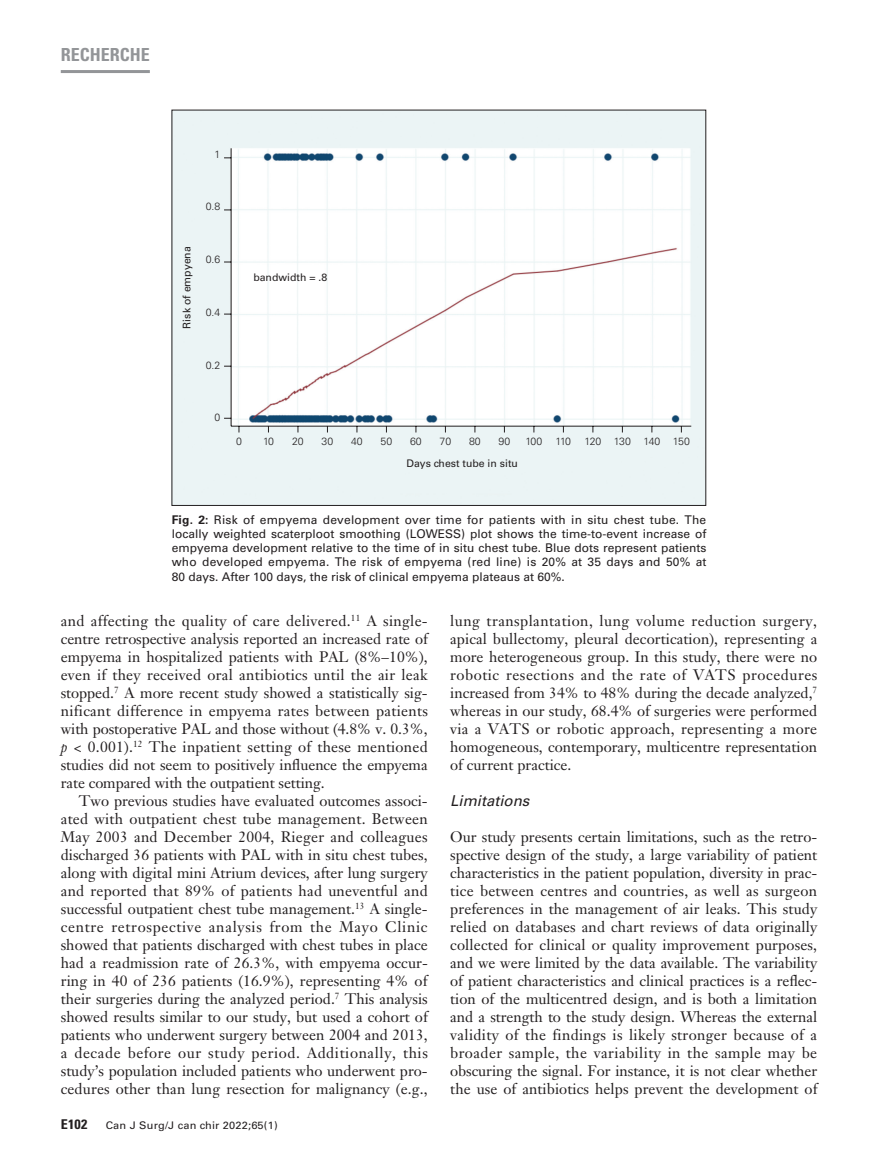
<style>
.page{position:relative;width:878px;height:1175px;background:#fff}
.page>*{position:absolute;margin:0;border:0;box-sizing:border-box;transform-origin:0 0}
.t1{font:700 condensed 18px "Univers LT Std";color:#939598}
.t2{font:15px/18px "Janson Text LT Std";letter-spacing:.005em;color:#231f20;text-align:justify}
.t3{font:italic 15px "Univers LT Std";color:#231f20}
.t4{font:700 condensed 13.5px "Univers LT Std";color:#231f20;scale:1.05 1}
.t5{font:12px/14.2px "Univers LT Std";color:#231f20;text-align:justify}
.t6{font:10.5px "Univers LT Std";color:#231f20}
.t7{font:300 10.5px "Univers LT Std";color:#231f20}
.t8{font:10.5px "Univers LT Std";color:#231f20;scale:1.05 1}
.t9{font:300 10.5px "Univers LT Std";letter-spacing:-.025em;color:#231f20}
.s1{font-weight:700}
.s2{font-style:italic}
</style>
<div class="page">
<hr style="left:61px;top:70px;width:89px;height:3px;background:#939598">
<img style="left:173px;top:112px;width:531px;height:392px">
<hr style="left:231px;top:148px;width:1px;height:278px;background:#231f20">
<hr style="left:231px;top:426px;width:460px;height:1px;background:#231f20">
<p class="t1" style="left:61px;top:44px;width:91px">RECHERCHE</p>
<p class="t7" style="left:214px;top:147px;width:7px">1</p>
<p class="t7" style="left:206px;top:200px;width:16px">0.8</p>
<p class="t6" style="left:180px;top:329px;width:84px;rotate:-90deg">Risk of empyena</p>
<p class="t7" style="left:206px;top:253px;width:16px">0.6</p>
<p class="t7" style="left:206px;top:306px;width:16px">0.4</p>
<p class="t7" style="left:206px;top:358px;width:16px">0.2</p>
<p class="t6" style="left:253px;top:271px;width:75px">bandwidth = .8</p>
<p class="t7" style="left:214px;top:411px;width:7px">0</p>
<p class="t7" style="left:236px;top:434px;width:7px">0</p>
<p class="t7" style="left:263px;top:434px;width:12px">10</p>
<p class="t7" style="left:292px;top:434px;width:13px">20</p>
<p class="t7" style="left:321px;top:434px;width:13px">30</p>
<p class="t7" style="left:351px;top:434px;width:13px">40</p>
<p class="t7" style="left:380px;top:434px;width:13px">50</p>
<p class="t7" style="left:410px;top:434px;width:13px">60</p>
<p class="t7" style="left:439px;top:434px;width:13px">70</p>
<p class="t7" style="left:469px;top:434px;width:13px">80</p>
<p class="t7" style="left:498px;top:434px;width:13px">90</p>
<p class="t7" style="left:525px;top:434px;width:18px">100</p>
<p class="t7" style="left:555px;top:434px;width:17px">110</p>
<p class="t9" style="left:584px;top:434px;width:107px">120 130 140 150</p>
<p class="t6" style="left:406px;top:456px;width:113px">Days chest tube in situ</p>
<p class="t5" style="left:172px;top:512px;width:536px"><span class="s1">Fig. 2:</span> Risk of empyema development over time for patients with in situ chest tube. The locally weighted scaterploot smoothing (LOWESS) plot shows the time-to-event increase of empyema development relative to the time of in situ chest tube. Blue dots represent patients who developed empyema. The risk of empyema (red line) is 20% at 35 days and 50% at 80 days. After 100 days, the risk of clinical empyema plateaus at 60%.</p>
<p class="t2" style="left:61px;top:611px;width:368px;text-align:left">and affecting the quality of care delivered.<sup>11</sup> A single-- centre retrospective analysis reported an increased rate of empyema in hospitalized patients with PAL (8%–10%), even if they received oral antibiotics until the air leak stopped.<sup>7</sup> A more recent study showed a statistically sig&shy;nificant difference in empyema rates between patients with postoperative PAL and those without (4.8% v. 0.3%, <span class="s2">p</span> &lt; 0.001).<sup>12</sup> The inpatient setting of these mentioned studies did not seem to positively influence the empyema rate compared with the outpatient setting.</p>
<p class="t2" style="left:61px;top:791px;width:368px;text-indent:18px">Two previous studies have evaluated outcomes associ&shy;ated with outpatient chest tube management. Between May 2003 and December 2004, Rieger and colleagues discharged 36 patients with PAL with in situ chest tubes, along with digital mini Atrium devices, after lung surgery and reported that 89% of patients had uneventful and successful outpatient chest tube management.<sup>13</sup> A single&shy;centre retrospective analysis from the Mayo Clinic showed that patients discharged with chest tubes in place had a readmission rate of 26.3%, with empyema occur&shy;ring in 40 of 236 patients (16.9%), representing 4% of their surgeries during the analyzed period.<sup>7</sup> This analysis showed results similar to our study, but used a cohort of patients who underwent surgery between 2004 and 2013, a decade before our study period. Additionally, this study’s population included patients who underwent pro&shy;cedures other than lung resection for malignancy (e.g.,</p>
<p class="t4" style="left:61px;top:1116px;width:27px">E102</p>
<p class="t8" style="left:106px;top:1119px;width:165px">Can J Surg/J can chir 2022;65(1)</p>
<p class="t2" style="left:450px;top:611px;width:368px">lung transplantation, lung volume reduction surgery, apical bullectomy, pleural decortication), representing a more heterogeneous group. In this study, there were no robotic resections and the rate of VATS procedures increased from 34% to 48% during the decade analyzed,<sup>7 </sup>whereas in our study, 68.4% of surgeries were performed via a VATS or robotic approach, representing a more homogeneous, contemporary, multicentre representation of current practice.</p>
<p class="t3" style="left:450px;top:791px;width:81px">Limitations</p>
<p class="t2" style="left:450px;top:827px;width:369px">Our study presents certain limitations, such as the retro&shy;spective design of the study, a large variability of patient characteristics in the patient population, diversity in prac&shy;tice between centres and countries, as well as surgeon preferences in the management of air leaks. This study relied on databases and chart reviews of data originally collected for clinical or quality improvement purposes, and we were limited by the data available. The variability of patient characteristics and clinical practices is a reflec&shy;tion of the multicentred design, and is both a limitation and a strength to the study design. Whereas the external validity of the findings is likely stronger because of a broader sample, the variability in the sample may be obscuring the signal. For instance, it is not clear whether the use of antibiotics helps prevent the development of</p>
</div>
